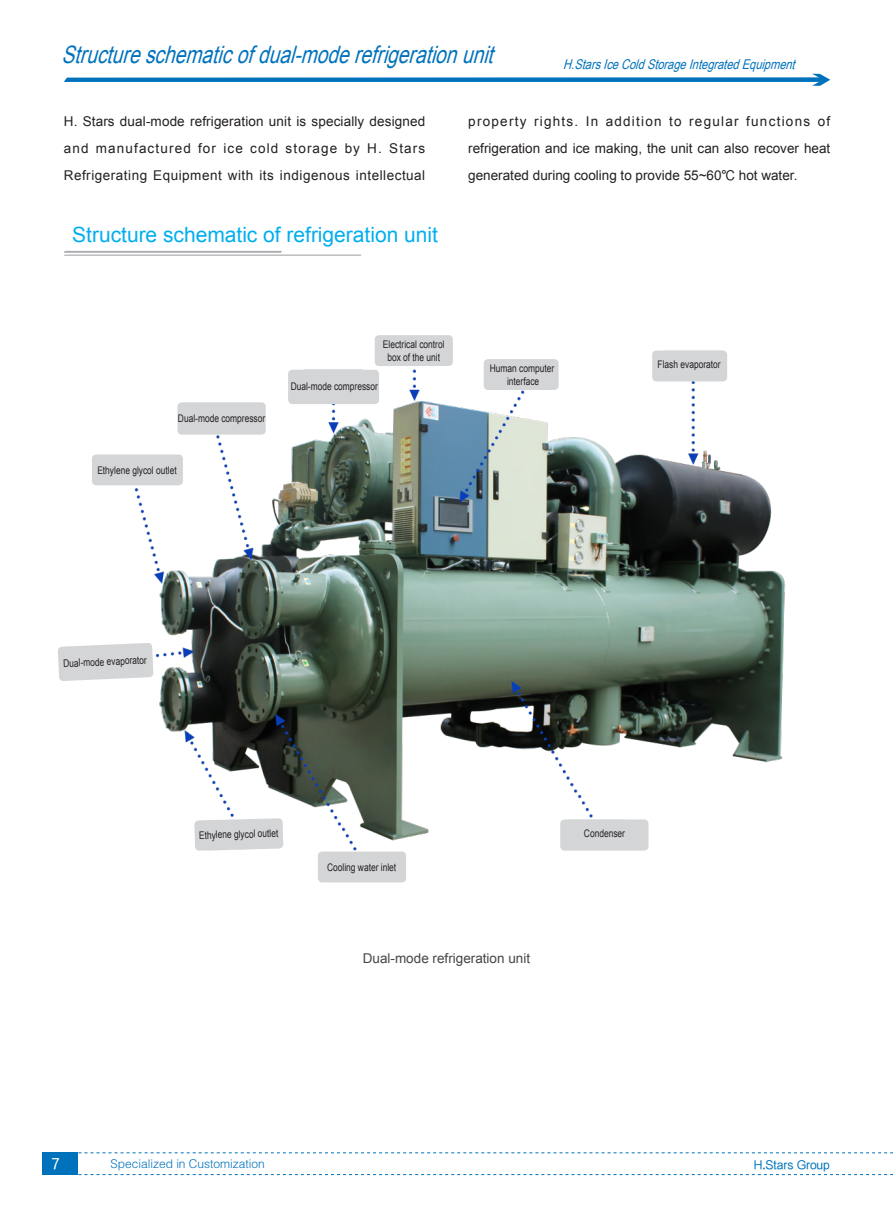
<style>
.page{position:relative;width:893px;height:1212px;background:#fff}
.page>*{position:absolute;margin:0;border:0;box-sizing:border-box;transform-origin:0 0}
._1级{font:italic 24px "Arial";color:#0072bc;scale:.8 1}
._2级{font:21px "Arial";color:#00aeef}
.t1{font:15px "FZHTK GBK1 0";color:#fff}
.正文{font:13.5px/27px "Arial";letter-spacing:.02em;color:#231f20;text-align:justify}
.t2{font:italic 13.5px "Arial Narrow";color:#0072bc}
.注文{font:13.5px "Arial";color:#464646}
.t3{font:12px "FZZDXJW GB1 0";color:#0072bc}
.t4{font:12px "FZHTK GBK1 0";color:#0072bc}
.表格标题{font:10.5px "Arial";color:#231f20;scale:.8 1}
.s1{font-family:"FZHTK GBK1 0"}
</style>
<div class="page">
<div style="left:43px;top:1152px;width:35px;height:23px;background:#0072bc"></div>
<svg style="left:78px;top:1152px;width:815px;height:1px"></svg>
<svg style="left:78px;top:1174px;width:815px;height:1px"></svg>
<svg style="left:64px;top:74px;width:766px;height:12px"></svg>
<hr style="left:64px;top:251px;width:217px;height:2px;background:#acadb1">
<hr style="left:64px;top:255px;width:297px;height:1px;background:#acadb1">
<img style="left:92px;top:339px;width:694px;height:544px">
<div style="left:652px;top:351px;width:75px;height:30px;background:#d4d5d7;border-radius:4px"></div>
<div style="left:484px;top:359px;width:75px;height:31px;background:#d4d5d7;border-radius:4px"></div>
<div style="left:560px;top:819px;width:88px;height:31px;background:#d4d5d7;border-radius:4px"></div>
<div style="left:375px;top:335px;width:78px;height:31px;background:#d4d5d7;border-radius:4px"></div>
<div style="left:177px;top:402px;width:89px;height:33px;background:#d4d5d7;border-radius:4px"></div>
<div style="left:318px;top:851px;width:88px;height:31px;background:#d4d5d7;border-radius:4px"></div>
<div style="left:92px;top:454px;width:91px;height:31px;background:#d4d5d7;border-radius:4px"></div>
<svg style="left:194px;top:818px;width:89px;height:33px;background:#d8d8da"></svg>
<div style="left:288px;top:370px;width:91px;height:34px;background:#d4d5d7;border-radius:4px"></div>
<svg style="left:58px;top:643px;width:95px;height:38px;background:#d8d9db"></svg>
<p class="_1级" style="left:61px;top:39px;width:551px">Structureschematicofdual-moderefrigerationunit</p>
<p class="t2" style="left:563px;top:54px;width:238px">H.StarsIceColdStorageIntegratedEquipment</p>
<p class="正文" style="left:64px;top:108px;width:363px">H. Stars dual-mode refrigeration unit is specially designed and manufactured for ice cold storage by H. Stars Refrigerating Equipment with its indigenous intellectual</p>
<p class="_2级" style="left:72px;top:221px;width:367px">Structure schematic of refrigeration unit</p>
<p class="正文" style="left:468px;top:108px;width:363px">property rights. In addition to regular functions of refrigeration and ice making, the unit can also recover heat generated during cooling to provide 55~60<span class="s1">℃</span> hot water.</p>
<p class="表格标题" style="left:178px;top:411px;width:111px">Dual-mode compressor</p>
<p class="表格标题" style="left:97px;top:463px;width:101px">Ethylene glycol outlet</p>
<p class="表格标题" style="left:383px;top:338px;width:79px">Electrical control</p>
<p class="表格标题" style="left:387px;top:350px;width:67px">box of the unit</p>
<p class="表格标题" style="left:291px;top:379px;width:111px">Dual-mode compressor</p>
<p class="表格标题" style="left:490px;top:362px;width:82px">Human computer</p>
<p class="表格标题" style="left:507px;top:374px;width:42px">interface</p>
<p class="表格标题" style="left:658px;top:358px;width:80px">Flash evaporator</p>
<p class="表格标题" style="left:63px;top:657px;width:106px;rotate:-3deg">Dual-mode evaporator</p>
<p class="表格标题" style="left:199px;top:829px;width:101px;rotate:-2deg">Ethylene glycol outlet</p>
<p class="表格标题" style="left:327px;top:860px;width:88px;rotate:1deg">Cooling water inlet</p>
<p class="表格标题" style="left:584px;top:826px;width:53px;rotate:1deg">Condenser</p>
<p class="注文" style="left:363px;top:949px;width:169px">Dual-mode refrigeration unit</p>
<p class="t1" style="left:52px;top:1156px;width:10px">7</p>
<p class="t3" style="left:111px;top:1157px;width:156px">Specialized in Customization</p>
<p class="t4" style="left:754px;top:1158px;width:78px">H.Stars Group</p>
</div>
